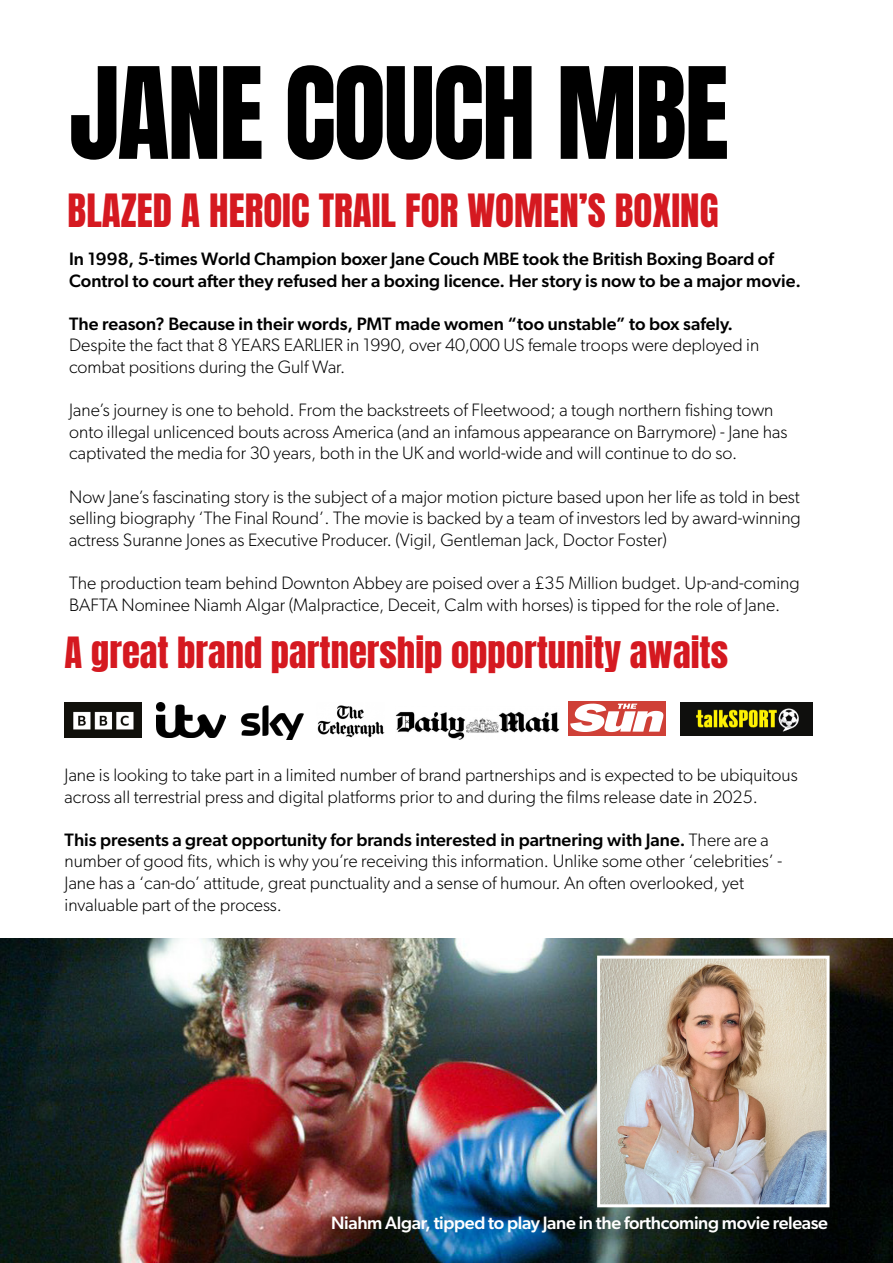
<style>
.page{position:relative;width:893px;height:1263px;background:#fff}
.page>*{position:absolute;margin:0;border:0;box-sizing:border-box;transform-origin:0 0}
.t1{font:107.85px "Anton";letter-spacing:-.02em;color:#000}
.t2{font:39px "Anton";color:#d51920}
.t3{font:36.6px "Anton";color:#d51920}
.t4{font:300 18px/21.6px "Gibson";color:#000}
.t5{font:500 18px/21.6px "Gibson";color:#000}
.t6{font:500 18px "Gibson";letter-spacing:-.02em;color:#fff}
.s1{font-weight:500}
</style>
<div class="page">
<img style="left:65px;top:703px;width:76px;height:34px">
<img style="left:157px;top:703px;width:68px;height:34px">
<img style="left:240px;top:705px;width:64px;height:34px">
<img style="left:317px;top:705px;width:67px;height:32px">
<div style="left:569px;top:701px;width:97px;height:34px;background:#cf4037"></div>
<svg style="left:570px;top:703px;width:93px;height:29px"></svg>
<img style="left:680px;top:702px;width:133px;height:34px">
<img style="left:395px;top:711px;width:165px;height:28px">
<img style="left:0;top:938px;width:893px;height:325px">
<img style="left:601px;top:960px;width:225px;height:243px">
<div style="left:597px;top:956px;width:233px;height:251px;border:3px solid #fff"></div>
<h1 class="t1" style="left:69px;top:59px;width:661px">JANE COUCH MBE</h1>
<h2 class="t2" style="left:68px;top:190px;width:652px">BLAZED A HEROIC TRAIL FOR WOMEN’S BOXING</h2>
<p class="t5" style="left:69px;top:248px;width:733px">In 1998, 5-times World Champion boxer Jane Couch MBE took the British Boxing Board of<br>Control to court after they refused her a boxing licence. Her story is now to be a major movie.</p>
<p class="t5" style="left:69px;top:312px;width:665px">The reason? Because in their words, PMT made women “too unstable” to box safely.</p>
<p class="t4" style="left:69px;top:334px;width:692px">Despite the fact that 8 YEARS EARLIER in 1990, over 40,000 US female troops were deployed in combat positions during the Gulf War.</p>
<p class="t4" style="left:69px;top:399px;width:720px">Jane’s journey is one to behold. From the backstreets of Fleetwood; a tough northern fishing town onto illegal unlicenced bouts across America (and an infamous appearance on Barrymore) - Jane has captivated the media for 30 years, both in the UK and world-wide and will continue to do so.</p>
<p class="t4" style="left:69px;top:485px;width:733px;text-align:justify">Now Jane’s fascinating story is the subject of a major motion picture based upon her life as told in best selling biography ‘The Final Round’. The movie is backed by a team of investors led by award-winning actress Suranne Jones as Executive Producer. (Vigil, Gentleman Jack, Doctor Foster)</p>
<p class="t4" style="left:69px;top:572px;width:732px">The production team behind Downton Abbey are poised over a £35 Million budget. Up-and-coming<br>BAFTA Nominee Niamh Algar (Malpractice, Deceit, Calm with horses) is tipped for the role of Jane.</p>
<h3 class="t3" style="left:65px;top:634px;width:665px">A great brand partnership opportunity awaits</h3>
<p class="t4" style="left:65px;top:764px;width:734px">Jane is looking to take part in a limited number of brand partnerships and is expected to be ubiquitous across all terrestrial press and digital platforms prior to and during the films release date in 2025.</p>
<p class="t4" style="left:65px;top:828px;width:719px"><span class="s1">This presents a great opportunity for brands interested in partnering with Jane.</span> There are a number of good fits, which is why you’re receiving this information. Unlike some other ‘celebrities’ - Jane has a ‘can-do’ attitude, great punctuality and a sense of humour. An often overlooked, yet invaluable part of the process.</p>
<p class="t6" style="left:331px;top:1212px;width:498px">Niahm Algar, tipped to play Jane in the forthcoming movie release</p>
</div>
